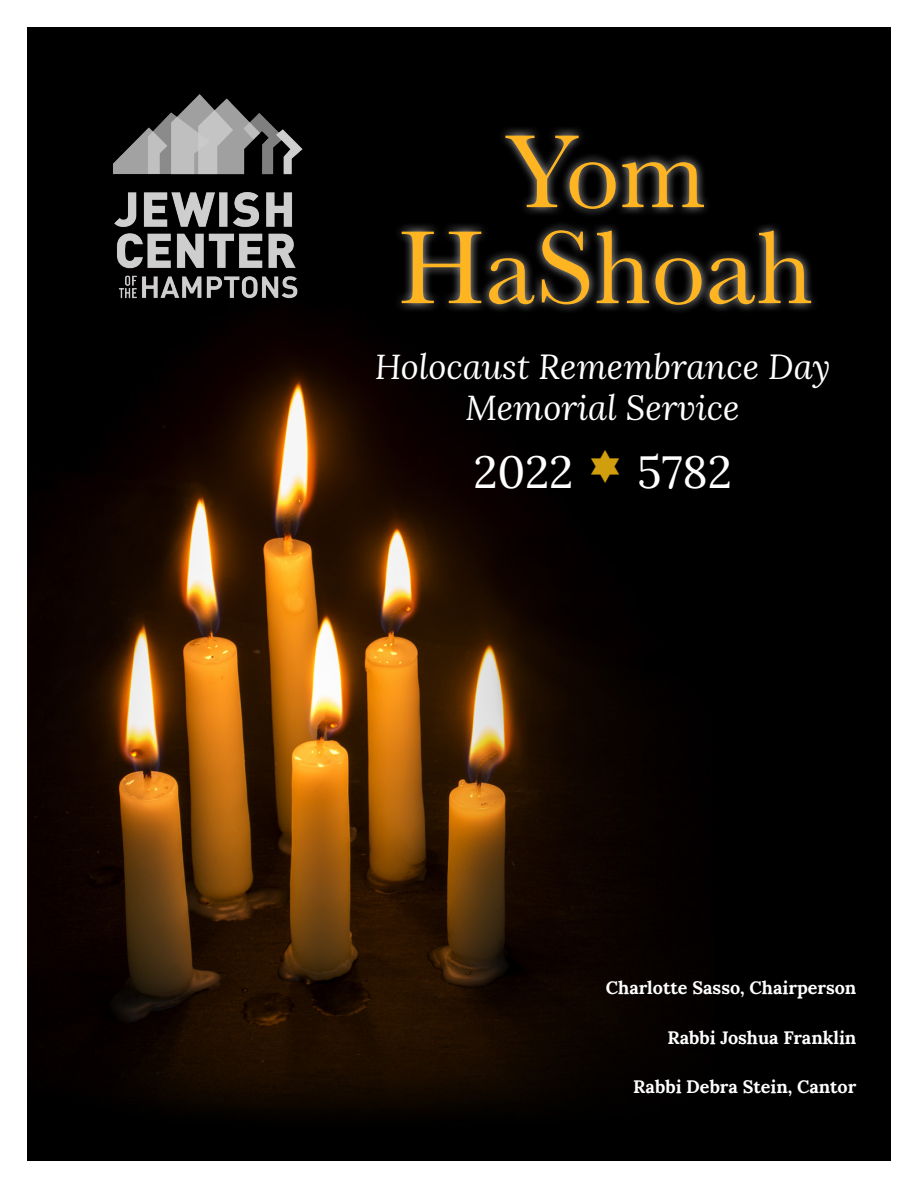
<style>
.page{position:relative;width:918px;height:1188px;background:#fff}
.page>*{position:absolute;margin:0;border:0;box-sizing:border-box;transform-origin:0 0}
.t1{font:108px "Baskerville";color:#ffb521}
.t2{font:45px "Lora";color:#fff}
.t3{font:italic 34.5px/41.4px "Lora";color:#fff;text-align:center}
.t4{font:700 18px "Lora";color:#fff}
</style>
<div class="page">
<img style="left:27px;top:27px;width:864px;height:1134px">
<img style="left:95px;top:80px;width:222px;height:236px">
<div style="left:393px;top:126px;width:427px;height:189px;background:#fff;opacity:.75"></div>
<svg style="left:591px;top:450px;width:28px;height:33px"></svg>
<p class="t1" style="left:505px;top:103px;width:202px">Yom</p>
<p class="t1" style="left:398px;top:199px;width:417px">HaShoah</p>
<p class="t3" style="left:375px;top:346px;width:457px">Holocaust Remembrance Day<br>Memorial Service</p>
<p class="t2" style="left:473px;top:438px;width:102px">2022</p>
<p class="t2" style="left:637px;top:438px;width:96px">5782</p>
<p class="t4" style="left:606px;top:973px;width:252px">Charlotte Sasso, Chairperson</p>
<p class="t4" style="left:667px;top:1022px;width:191px">Rabbi Joshua Franklin</p>
<p class="t4" style="left:633px;top:1072px;width:225px">Rabbi Debra Stein, Cantor</p>
</div>
